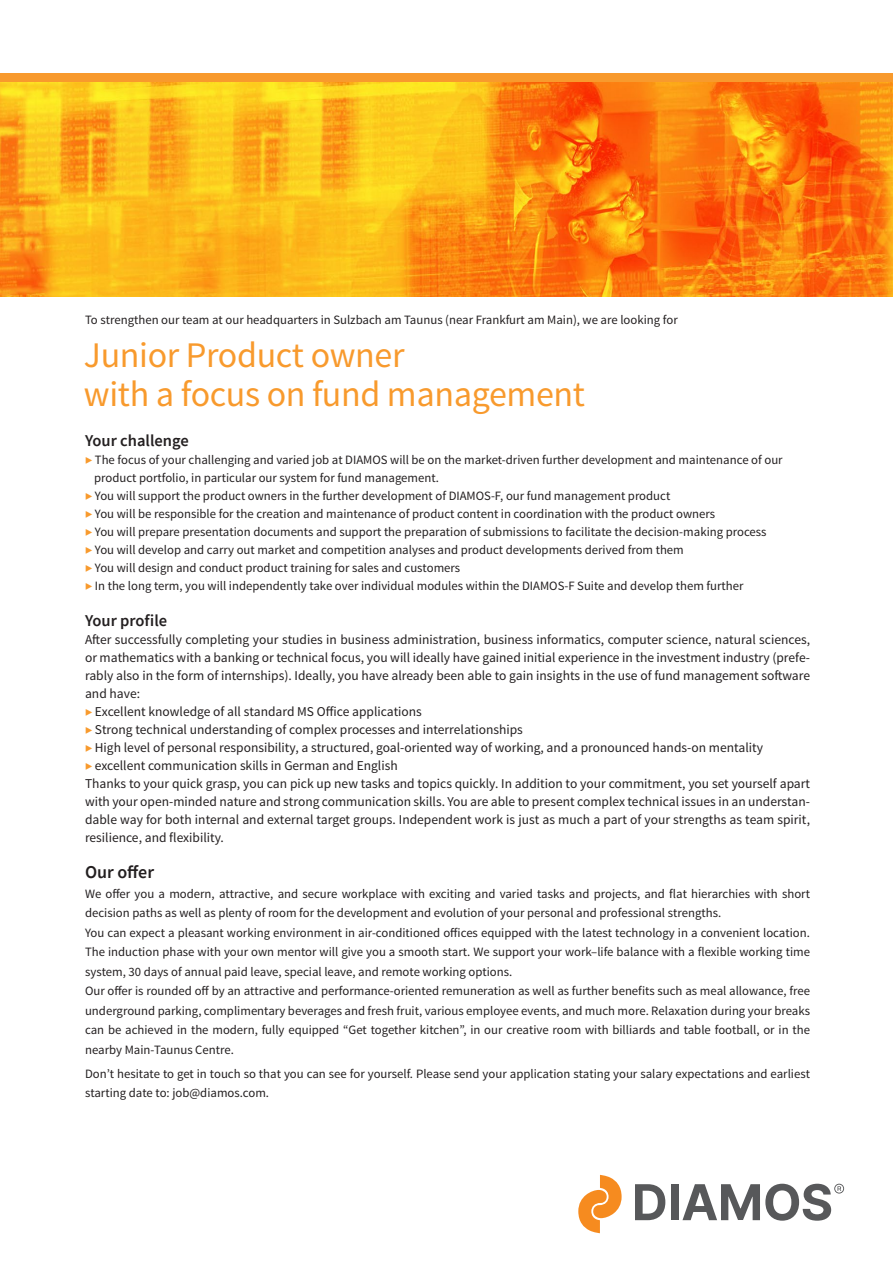
<style>
.page{position:relative;width:893px;height:1263px;background:#fff}
.page>*{position:absolute;margin:0;border:0;box-sizing:border-box;transform-origin:0 0}
.t1{font:36px/39px "Source Sans Pro";letter-spacing:-.01em;color:#f89a2d}
.t2{font:600 18px "Source Sans Pro";color:#231f20}
.t3{font:600 16.5px "Source Sans Pro";color:#231f20}
.t4{font:13.5px/18px "Source Sans Pro";color:#231f20;text-align:justify}
.t5{font:12.75px/19.5px "Source Sans Pro";color:#231f20}
.s1{color:#f89a2d}
.s2{font-size:12.75px;color:#f89a2d}
</style>
<div class="page">
<img style="left:1px;top:82px;width:891px;height:215px">
<div style="left:0;top:73px;width:893px;height:9px;background:#f89a2d"></div>
<svg style="left:635px;top:1184px;width:30px;height:36px"></svg>
<div style="left:671px;top:1184px;width:7px;height:36px;background:#57585a"></div>
<svg style="left:578px;top:1175px;width:44px;height:58px"></svg>
<svg style="left:682px;top:1184px;width:162px;height:37px"></svg>
<p class="t5" style="left:85px;top:310px;width:594px">To strengthen our team at our headquarters in Sulzbach am Taunus (near Frankfurt am Main), we are looking for</p>
<p class="t1" style="left:84px;top:336px;width:503px">Junior Product owner<br>with a focus on fund management</p>
<p class="t3" style="left:85px;top:430px;width:105px">Your challenge</p>
<p class="t5" style="left:85px;top:450px;width:699px"><span class="s1">▶</span> The focus of your challenging and varied job at DIAMOS will be on the market-driven further development and maintenance of our</p>
<p class="t5" style="left:94px;top:468px;width:347px">product portfolio, in particular our system for fund management.</p>
<p class="t5" style="left:85px;top:486px;width:587px"><span class="s1">▶</span> You will support the product owners in the further development of DIAMOS-F, our fund management product</p>
<p class="t5" style="left:85px;top:504px;width:632px"><span class="s1">▶</span> You will be responsible for the creation and maintenance of product content in coordination with the product owners</p>
<p class="t5" style="left:85px;top:522px;width:683px"><span class="s1">▶</span> You will prepare presentation documents and support the preparation of submissions to facilitate the decision-making process</p>
<p class="t5" style="left:85px;top:540px;width:600px"><span class="s1">▶</span> You will develop and carry out market and competition analyses and product developments derived from them</p>
<p class="t5" style="left:85px;top:558px;width:377px"><span class="s1">▶</span> You will design and conduct product training for sales and customers</p>
<p class="t5" style="left:85px;top:576px;width:660px"><span class="s1">▶</span> In the long term, you will independently take over individual modules within the DIAMOS-F Suite and develop them further</p>
<p class="t3" style="left:85px;top:610px;width:84px">Your profile</p>
<p class="t4" style="left:85px;top:631px;width:727px">After successfully completing your studies in business administration, business informatics, computer science, natural sciences, or mathematics with a banking or technical focus, you will ideally have gained initial experience in the investment industry (prefe&shy;rably also in the form of internships). Ideally, you have already been able to gain insights in the use of fund management software and have:</p>
<p class="t4" style="left:85px;top:703px;width:338px"><span class="s2">▶</span> Excellent knowledge of all standard MS Office applications</p>
<p class="t4" style="left:85px;top:721px;width:439px"><span class="s2">▶</span> Strong technical understanding of complex processes and interrelationships</p>
<p class="t4" style="left:85px;top:739px;width:679px"><span class="s2">▶</span> High level of personal responsibility, a structured, goal-oriented way of working, and a pronounced hands-on mentality</p>
<p class="t4" style="left:85px;top:757px;width:314px"><span class="s2">▶</span> excellent communication skills in German and English</p>
<p class="t4" style="left:85px;top:775px;width:727px">Thanks to your quick grasp, you can pick up new tasks and topics quickly. In addition to your commitment, you set yourself apart with your open-minded nature and strong communication skills. You are able to present complex technical issues in an understan&shy;dable way for both internal and external target groups. Independent work is just as much a part of your strengths as team spirit, resilience, and flexibility.</p>
<p class="t2" style="left:85px;top:860px;width:71px">Our offer</p>
<p class="t5" style="left:85px;top:884px;width:726px">We offer you a modern, attractive, and secure workplace with exciting and varied tasks and projects, and flat hierarchies with short decision paths as well as plenty of room for the development and evolution of your personal and professional strengths.</p>
<p class="t5" style="left:85px;top:923px;width:726px;text-align:justify">You can expect a pleasant working environment in air-conditioned offices equipped with the latest technology in a convenient location.<br>The induction phase with your own mentor will give you a smooth start. We support your work–life balance with a flexible working time system, 30 days of annual paid leave, special leave, and remote working options.</p>
<p class="t5" style="left:85px;top:981px;width:726px;text-align:justify">Our offer is rounded off by an attractive and performance-oriented remuneration as well as further benefits such as meal allowance, free underground parking, complimentary beverages and fresh fruit, various employee events, and much more. Relaxation during your breaks can be achieved in the modern, fully equipped “Get together kitchen”, in our creative room with billiards and table football, or in the nearby Main-Taunus Centre.</p>
<p class="t5" style="left:85px;top:1064px;width:726px">Don’t hesitate to get in touch so that you can see for yourself. Please send your application stating your salary expectations and earliest starting date to: job@diamos.com.</p>
</div>
